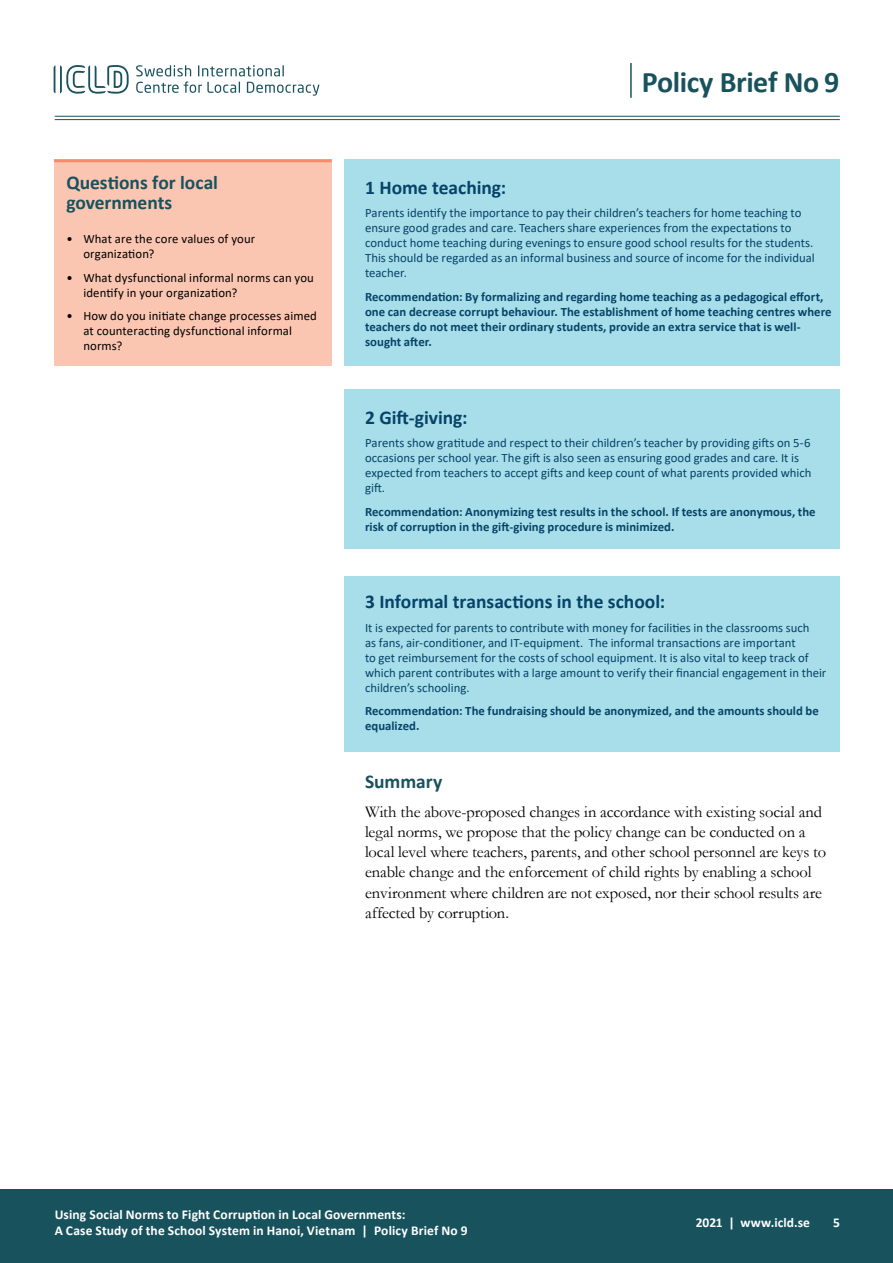
<style>
.page{position:relative;width:893px;height:1263px;background:#fff}
.page>*{position:absolute;margin:0;border:0;box-sizing:border-box;transform-origin:0 0}
.t1{font:700 30px "Calibri";letter-spacing:-.015em;color:#18525d}
.t2{font:700 19.5px "Calibri";color:#064368}
.t3{font:700 19.5px/19.6px "Calibri";color:#18525d}
.t4{font:16.5px/20.2px "Garamond";letter-spacing:-.005em;color:#000}
.t5{font:700 13.5px/16.2px "Calibri";letter-spacing:.01em;color:#fff}
.t6{font:12.75px/15px "Calibri";color:#064368}
.t7{font:700 12.75px/15px "Calibri";color:#064368}
.t8{font:12.75px/15px "Calibri";letter-spacing:.01em;color:#000}
</style>
<div class="page">
<div style="left:344px;top:159px;width:496px;height:207px;background:#a8deea"></div>
<div style="left:344px;top:389px;width:496px;height:160px;background:#a8deea"></div>
<div style="left:344px;top:576px;width:496px;height:176px;background:#a8deea"></div>
<div style="left:54px;top:159px;width:278px;height:207px;background:#fbc6b1"></div>
<hr style="left:54px;top:159px;width:278px;height:3px;background:#f68b6d">
<div style="left:0;top:1189px;width:893px;height:74px;background:#18525d"></div>
<svg style="left:54px;top:65px;width:75px;height:29px"></svg>
<svg style="left:247px;top:82px;width:72px;height:14px"></svg>
<svg style="left:198px;top:65px;width:86px;height:11px"></svg>
<svg style="left:136px;top:65px;width:55px;height:11px"></svg>
<svg style="left:136px;top:82px;width:104px;height:11px"></svg>
<hr style="left:55px;top:119px;width:785px;height:1px;background:#18525d">
<hr style="left:55px;top:116px;width:785px;height:1px;background:#18525d">
<hr style="left:630px;top:63px;width:2px;height:35px;background:#18525d">
<h2 class="t3" style="left:66px;top:173px;width:153px">Questions for local governments</h2>
<p class="t8" style="left:83px;top:231px;width:173px;text-indent:-17px">• What are the core values of your organization?</p>
<p class="t8" style="left:83px;top:270px;width:232px;text-indent:-17px">• What dysfunctional informal norms can you identify in your organization?</p>
<p class="t8" style="left:83px;top:308px;width:235px;text-indent:-17px">• How do you initiate change processes aimed at counteracting dysfunctional informal norms?</p>
<h1 class="t1" style="left:642px;top:60px;width:199px">Policy Brief No 9</h1>
<h2 class="t2" style="left:365px;top:173px;width:143px">1 Home teaching:</h2>
<p class="t6" style="left:365px;top:205px;width:451px">Parents identify the importance to pay their children’s teachers for home teaching to ensure good grades and care. Teachers share experiences from the expectations to conduct home teaching during evenings to ensure good school results for the students.<br>This should be regarded as an informal business and source of income for the individual teacher.</p>
<p class="t7" style="left:365px;top:289px;width:468px">Recommendation: By formalizing and regarding home teaching as a pedagogical effort, one can decrease corrupt behaviour. The establishment of home teaching centres where teachers do not meet their ordinary students, provide an extra service that is well&shy;sought after.</p>
<h2 class="t2" style="left:365px;top:403px;width:104px">2 Gift-giving:</h2>
<p class="t6" style="left:365px;top:435px;width:448px">Parents show gratitude and respect to their children’s teacher by providing gifts on 5-6 occasions per school year. The gift is also seen as ensuring good grades and care. It is expected from teachers to accept gifts and keep count of what parents provided which gift.</p>
<p class="t7" style="left:365px;top:504px;width:452px">Recommendation: Anonymizing test results in the school. If tests are anonymous, the risk of corruption in the gift-giving procedure is minimized.</p>
<h2 class="t2" style="left:365px;top:588px;width:302px">3 Informal transactions in the school:</h2>
<p class="t6" style="left:365px;top:620px;width:463px">It is expected for parents to contribute with money for facilities in the classrooms such<br>as fans, air-conditioner, and IT-equipment. The informal transactions are important<br>to get reimbursement for the costs of school equipment. It is also vital to keep track of which parent contributes with a large amount to verify their financial engagement in their children’s schooling.</p>
<p class="t7" style="left:365px;top:703px;width:455px">Recommendation: The fundraising should be anonymized, and the amounts should be equalized.</p>
<h2 class="t3" style="left:365px;top:771px;width:79px">Summary</h2>
<p class="t4" style="left:365px;top:801px;width:463px">With the above-proposed changes in accordance with existing social and legal norms, we propose that the policy change can be conducted on a local level where teachers, parents, and other school personnel are keys to enable change and the enforcement of child rights by enabling a school environment where children are not exposed, nor their school results are affected by corruption.</p>
<p class="t5" style="left:55px;top:1206px;width:414px">Using Social Norms to Fight Corruption in Local Governments:<br>A Case Study of the School System in Hanoi, Vietnam | Policy Brief No 9</p>
<p class="t5" style="left:696px;top:1214px;width:116px">2021 | www.icld.se</p>
<p class="t5" style="left:833px;top:1214px;width:8px">5</p>
</div>
